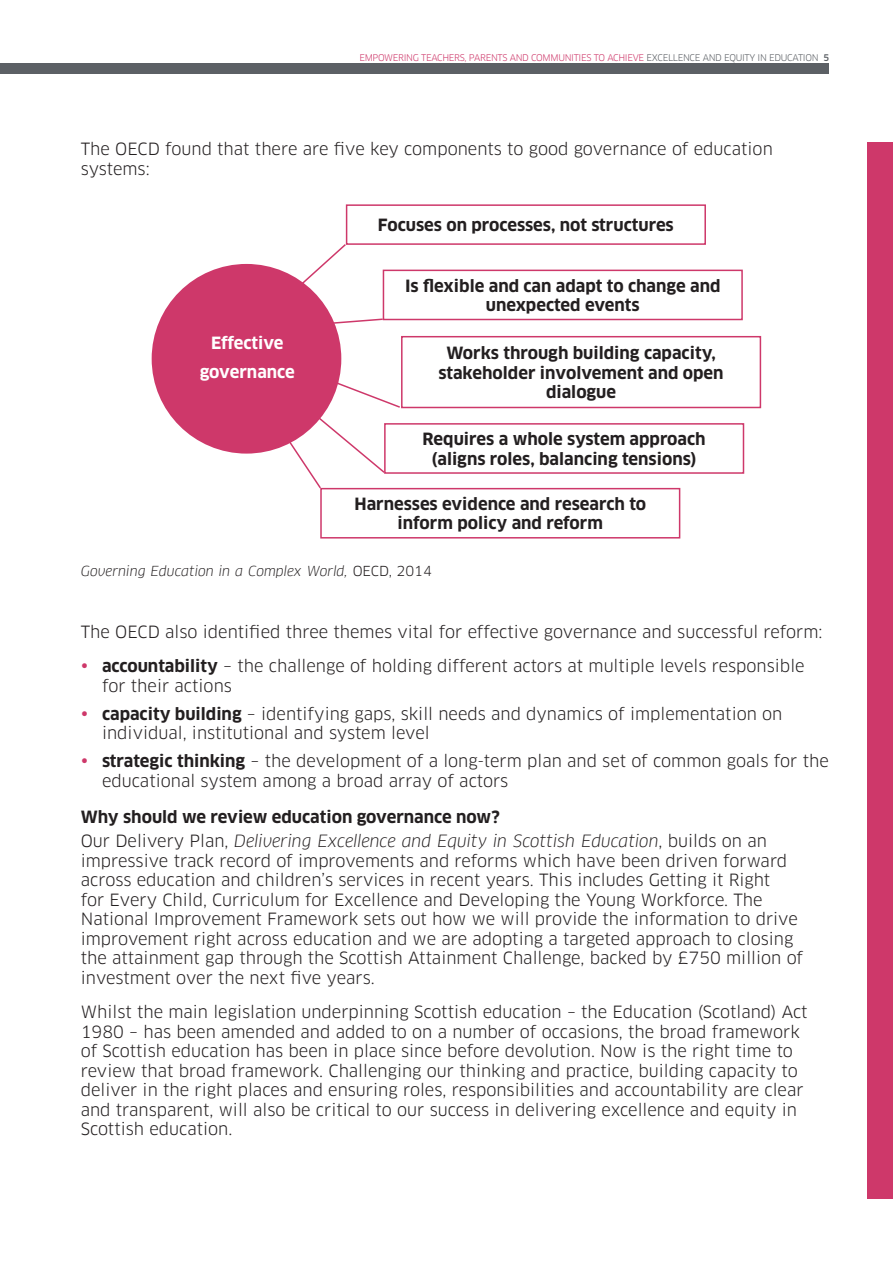
<style>
.page{position:relative;width:893px;height:1263px;background:#fff}
.page>*{position:absolute;margin:0;border:0;box-sizing:border-box;transform-origin:0 0}
.NEW_Body_Text{font:16.5px/19.5px "Clan";color:#231f20}
.New_Bullet_List{font:16.5px/19.5px "Clan";color:#231f20}
.Diagram_Box_TEXT{font:700 16.5px/19.5px "Clan";color:#231f20;text-align:center}
.New_Heading_3{font:700 16.5px "Clan";color:#231f20}
.New_Heading_3-2{font:700 16.5px "Clan";color:#fff}
.NEW_Body_Text-2{font:italic 13.5px "Clan";color:#231f20}
.t1{font:9px "Clan";letter-spacing:-.035em;color:#ce386a}
.s1{color:#5c6065}
.s2{font-weight:500;color:#5c6065}
.s3{font-style:normal}
.s4{color:#ce386a}
.s5{font-weight:700}
.s6{font-style:italic}
</style>
<div class="page">
<div style="left:0;top:64px;width:829px;height:10px;background:#5c6065"></div>
<div style="left:867px;top:142px;width:26px;height:1057px;background:#ce386a"></div>
<div style="left:152px;top:264px;width:189px;height:190px;background:#ce386a;border-radius:50%"></div>
<div style="left:346px;top:204px;width:360px;height:41px;border:2px solid #ce386a"></div>
<div style="left:383px;top:270px;width:360px;height:50px;border:2px solid #ce386a"></div>
<div style="left:401px;top:336px;width:360px;height:72px;border:2px solid #ce386a"></div>
<div style="left:384px;top:423px;width:360px;height:51px;border:2px solid #ce386a"></div>
<div style="left:320px;top:488px;width:360px;height:50px;border:2px solid #ce386a"></div>
<svg style="left:300px;top:243px;width:47px;height:43px"></svg>
<svg style="left:332px;top:318px;width:52px;height:7px"></svg>
<svg style="left:331px;top:380px;width:71px;height:29px"></svg>
<svg style="left:287px;top:415px;width:99px;height:75px"></svg>
<p class="t1" style="left:359px;top:52px;width:471px">EMPOWERING TEACHERS, PARENTS AND COMMUNITIES TO ACHIEVE <span class="s1">EXCELLENCE AND EQUITY IN EDUCATION</span> <span class="s2">5</span></p>
<p class="NEW_Body_Text" style="left:81px;top:140px;width:693px">The OECD found that there are five key components to good governance of education systems:</p>
<p class="New_Heading_3-2" style="left:211px;top:332px;width:74px">Effective</p>
<p class="New_Heading_3-2" style="left:200px;top:361px;width:97px">governance</p>
<p class="Diagram_Box_TEXT" style="left:378px;top:215px;width:297px">Focuses on processes, not structures</p>
<p class="Diagram_Box_TEXT" style="left:405px;top:276px;width:317px">Is flexible and can adapt to change and unexpected events</p>
<p class="Diagram_Box_TEXT" style="left:439px;top:343px;width:287px">Works through building capacity, stakeholder involvement and open dialogue</p>
<p class="Diagram_Box_TEXT" style="left:423px;top:429px;width:285px">Requires a whole system approach (aligns roles, balancing tensions)</p>
<p class="Diagram_Box_TEXT" style="left:354px;top:494px;width:293px">Harnesses evidence and research to inform policy and reform</p>
<p class="NEW_Body_Text-2" style="left:81px;top:564px;width:353px">Governing Education in a Complex World, <span class="s3">OECD, 2014</span></p>
<p class="NEW_Body_Text" style="left:81px;top:622px;width:743px">The OECD also identified three themes vital for effective governance and successful reform:</p>
<p class="New_Bullet_List" style="left:102px;top:657px;width:704px;text-indent:-21px"><span class="s4">•</span> <span class="s5">accountability</span> – the challenge of holding different actors at multiple levels responsible for their actions</p>
<p class="New_Bullet_List" style="left:102px;top:704px;width:682px;text-indent:-21px"><span class="s4">•</span> <span class="s5">capacity building</span> – identifying gaps, skill needs and dynamics of implementation on individual, institutional and system level</p>
<p class="New_Bullet_List" style="left:102px;top:752px;width:728px;text-indent:-21px"><span class="s4">•</span> <span class="s5">strategic thinking</span> – the development of a long-term plan and set of common goals for the educational system among a broad array of actors</p>
<p class="New_Heading_3" style="left:81px;top:807px;width:420px">Why should we review education governance now?</p>
<p class="NEW_Body_Text" style="left:81px;top:831px;width:724px">Our Delivery Plan, <span class="s6">Delivering Excellence and Equity in Scottish Education</span>, builds on an impressive track record of improvements and reforms which have been driven forward across education and children’s services in recent years. This includes Getting it Right<br>for Every Child, Curriculum for Excellence and Developing the Young Workforce. The National Improvement Framework sets out how we will provide the information to drive improvement right across education and we are adopting a targeted approach to closing the attainment gap through the Scottish Attainment Challenge, backed by £750 million of investment over the next five years.</p>
<p class="NEW_Body_Text" style="left:81px;top:1002px;width:728px">Whilst the main legislation underpinning Scottish education – the Education (Scotland) Act 1980 – has been amended and added to on a number of occasions, the broad framework of Scottish education has been in place since before devolution. Now is the right time to review that broad framework. Challenging our thinking and practice, building capacity to deliver in the right places and ensuring roles, responsibilities and accountability are clear and transparent, will also be critical to our success in delivering excellence and equity in Scottish education.</p>
</div>
